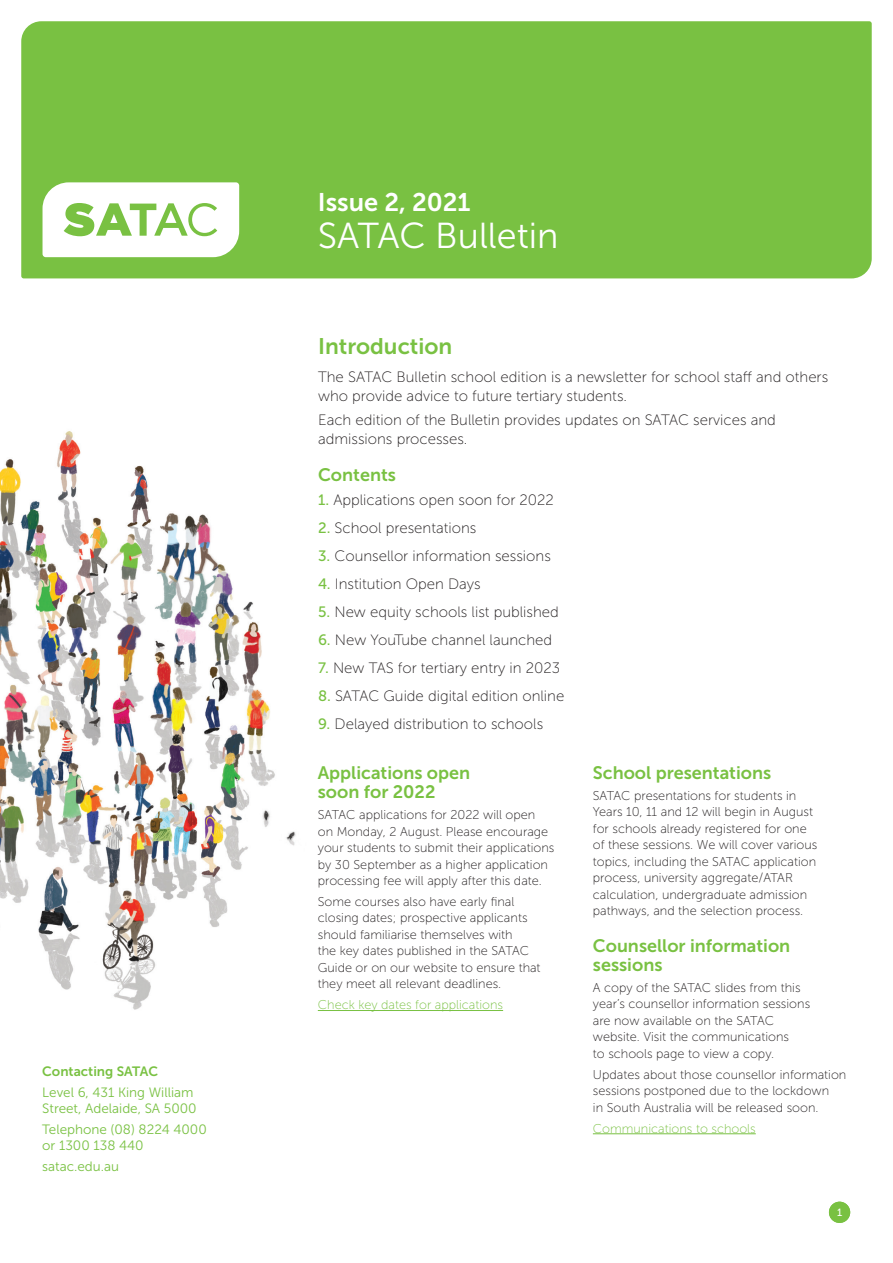
<style>
.page{position:relative;width:893px;height:1263px;background:#fff}
.page>*{position:absolute;margin:0;border:0;box-sizing:border-box;transform-origin:0 0}
.t1{font:36px "Museo Sans 300";color:#fff}
.t2{font:25.5px "Museo Sans 700";color:#fff}
.t3{font:22.5px "Museo Sans 700";color:#79c142}
.t4{font:18px/19.5px "Museo Sans 700";color:#79c142}
.t5{font:15px/19.5px "Museo Sans 100";color:#231f20}
.t6{font:13.5px/16.5px "Museo Sans 300";color:#79c142}
.t7{font:13.5px "Museo Sans 700";color:#79c142}
.t8{font:12.75px/16.5px "Museo Sans 100";color:#231f20}
.t9{font:12.75px "Museo Sans 100";color:#79c142}
.t10{font:10.5px "Museo Sans 500";color:#fff}
.s1{font-family:"Museo Sans 500";color:#79c142}
</style>
<div class="page">
<div style="left:21px;top:21px;width:851px;height:257px;background:#79c142"></div>
<svg style="left:43px;top:182px;width:196px;height:75px"></svg>
<div style="left:829px;top:1202px;width:21px;height:21px;background:#79c142;border-radius:50%"></div>
<img style="left:0;top:431px;width:296px;height:579px">
<hr style="left:318px;top:1010px;width:185px;height:1px;background:#79c142">
<hr style="left:593px;top:1133px;width:163px;height:1px;background:#79c142">
<p class="t7" style="left:42px;top:1064px;width:117px">Contacting SATAC</p>
<p class="t6" style="left:42px;top:1084px;width:156px">Level 6, 431 King William<br>Street, Adelaide, SA 5000</p>
<p class="t6" style="left:42px;top:1121px;width:166px">Telephone (08) 8224 4000 or 1300 138 440</p>
<p class="t6" style="left:42px;top:1158px;width:78px">satac.edu.au</p>
<h2 class="t2" style="left:318px;top:188px;width:154px">Issue 2, 2021</h2>
<h1 class="t1" style="left:318px;top:216px;width:242px">SATAC Bulletin</h1>
<h3 class="t3" style="left:318px;top:333px;width:136px">Introduction</h3>
<p class="t5" style="left:318px;top:367px;width:512px">The SATAC Bulletin school edition is a newsletter for school staff and others who provide advice to future tertiary students.</p>
<p class="t5" style="left:318px;top:410px;width:459px">Each edition of the Bulletin provides updates on SATAC services and admissions processes.</p>
<h3 class="t4" style="left:318px;top:465px;width:79px">Contents</h3>
<p class="t5" style="left:318px;top:490px;width:237px"><span class="s1">1.</span> Applications open soon for 2022</p>
<p class="t5" style="left:318px;top:518px;width:160px"><span class="s1">2.</span> School presentations</p>
<p class="t5" style="left:318px;top:546px;width:234px"><span class="s1">3.</span> Counsellor information sessions</p>
<p class="t5" style="left:318px;top:574px;width:164px"><span class="s1">4.</span> Institution Open Days</p>
<p class="t5" style="left:318px;top:602px;width:242px"><span class="s1">5.</span> New equity schools list published</p>
<p class="t5" style="left:318px;top:630px;width:236px"><span class="s1">6.</span> New YouTube channel launched</p>
<p class="t5" style="left:318px;top:658px;width:244px"><span class="s1">7.</span> New TAS for tertiary entry in 2023</p>
<p class="t5" style="left:318px;top:686px;width:248px"><span class="s1">8.</span> SATAC Guide digital edition online</p>
<p class="t5" style="left:318px;top:714px;width:227px"><span class="s1">9.</span> Delayed distribution to schools</p>
<h3 class="t4" style="left:593px;top:763px;width:180px">School presentations</h3>
<p class="t8" style="left:593px;top:787px;width:226px">SATAC presentations for students in Years 10, 11 and 12 will begin in August for schools already registered for one of these sessions. We will cover various topics, including the SATAC application process, university aggregate/ATAR calculation, undergraduate admission pathways, and the selection process.</p>
<h3 class="t4" style="left:593px;top:936px;width:199px">Counsellor information sessions</h3>
<p class="t8" style="left:593px;top:979px;width:219px">A copy of the SATAC slides from this year’s counsellor information sessions are now available on the SATAC website. Visit the communications<br>to schools page to view a copy.</p>
<p class="t8" style="left:593px;top:1066px;width:255px">Updates about those counsellor information sessions postponed due to the lockdown<br>in South Australia will be released soon.</p>
<p class="t9" style="left:593px;top:1121px;width:164px">Communications to schools</p>
<h3 class="t4" style="left:318px;top:763px;width:154px">Applications open soon for 2022</h3>
<p class="t8" style="left:318px;top:807px;width:238px">SATAC applications for 2022 will open<br>on Monday, 2 August. Please encourage your students to submit their applications by 30 September as a higher application processing fee will apply after this date.</p>
<p class="t8" style="left:318px;top:893px;width:224px">Some courses also have early final closing dates; prospective applicants should familiarise themselves with<br>the key dates published in the SATAC Guide or on our website to ensure that they meet all relevant deadlines.</p>
<p class="t9" style="left:318px;top:998px;width:187px">Check key dates for applications</p>
<p class="t10" style="left:837px;top:1207px;width:7px">1</p>
</div>
